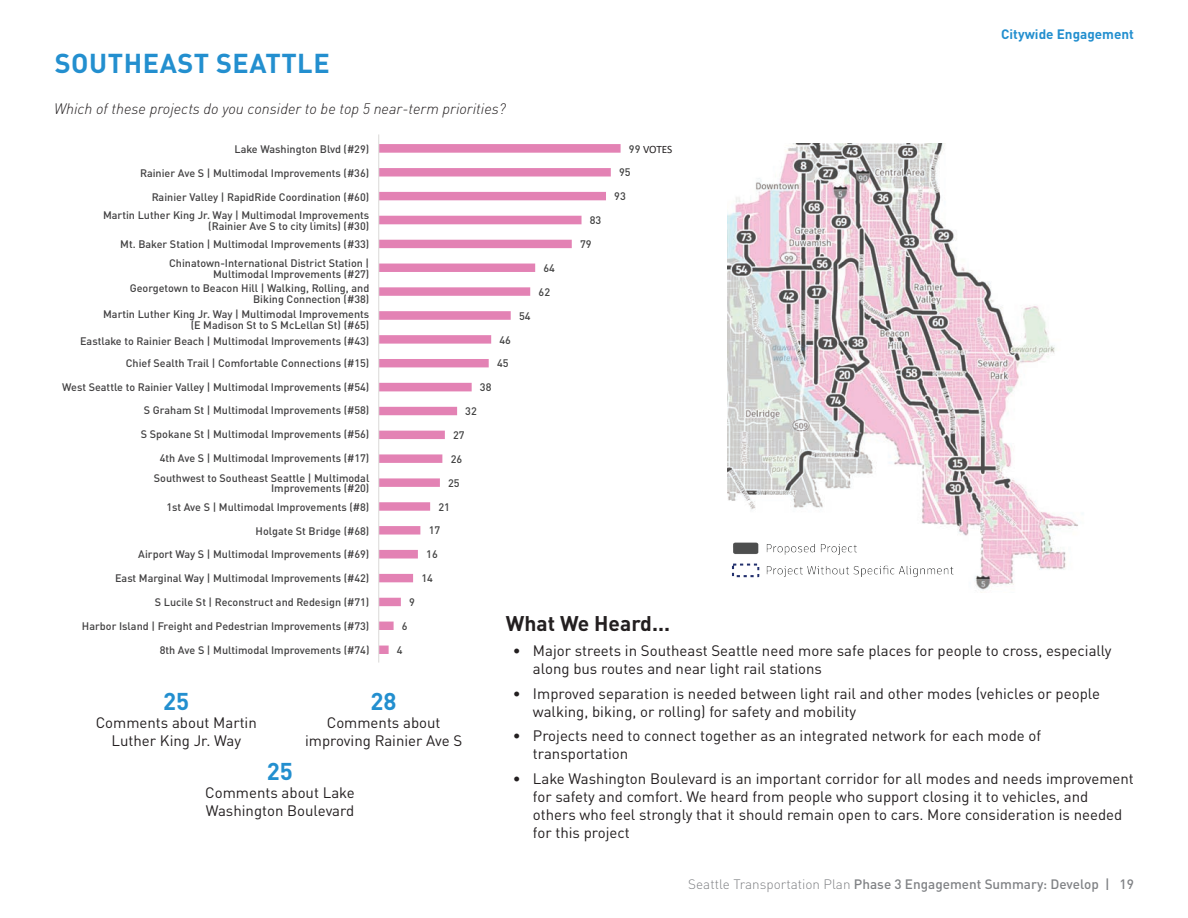
<style>
.page{position:relative;width:1188px;height:918px;background:#fff}
.page>*{position:absolute;margin:0;border:0;box-sizing:border-box;transform-origin:0 0}
.t1{font:700 27px "DIN Pro";letter-spacing:.02em;color:#238fcf}
.t2{font:700 24px "DIN Pro";color:#238fcf}
.t3{font:700 21px "DIN Pro";color:#231f20}
.t4{font:15px/18px "DIN Pro";color:#231f20}
.t5{font:italic 300 15px "DIN Pro";color:#231f20}
.t6{font:500 13.5px "DIN Pro";color:#808285}
.t7{font:700 13.5px "DIN Pro";color:#238fcf}
.t8{font:11.25px "Calibri";letter-spacing:-.01em;color:#231f20}
.t9{font:500 10.8px/10.8px "DIN Pro";color:#424142;text-align:right}
.t10{font:500 10.8px "DIN Pro";color:#414141}
.s1{font-family:"DIN Pro";font-weight:500;font-size:10.8px;color:#414141}
.s2{font-weight:300}
</style>
<div class="page">
<svg style="left:379px;top:144px;width:242px;height:510px"></svg>
<hr style="left:378px;top:134px;width:1px;height:529px;background:#dbd9d8">
<img style="left:727px;top:144px;width:356px;height:446px">
<img style="left:727px;top:534px;width:231px;height:56px">
<h1 class="t1" style="left:55px;top:41px;width:276px">SOUTHEAST SEATTLE</h1>
<h3 class="t5" style="left:54px;top:97px;width:453px">Which of these projects do you consider to be top 5 near-term priorities?</h3>
<p class="t7" style="left:1001px;top:23px;width:134px">Citywide Engagement</p>
<p class="t9" style="left:235px;top:142px;width:136px">Lake Washington Blvd (#29)</p>
<p class="t8" style="left:629px;top:141px;width:45px"><span class="s1">99</span> VOTES</p>
<p class="t9" style="left:140px;top:166px;width:231px">Rainier Ave S | Multimodal Improvements (#36)</p>
<p class="t9" style="left:103px;top:186px;width:268px;line-height:18.9px">Rainier Valley | RapidRide Coordination (#60)<br>Martin Luther King Jr. Way | Multimodal Improvements</p>
<p class="t9" style="left:120px;top:216px;width:251px;line-height:17.5px">(Rainier Ave S to city limits) (#30)<br>Mt. Baker Station | Multimodal Improvements (#33)</p>
<p class="t9" style="left:169px;top:256px;width:202px">Chinatown-International District Station |<br>Multimodal Improvements (#27)</p>
<p class="t9" style="left:130px;top:282px;width:241px">Georgetown to Beacon Hill | Walking, Rolling, and<br>Biking Connection (#38)</p>
<p class="t9" style="left:103px;top:308px;width:268px">Martin Luther King Jr. Way | Multimodal Improvements (E Madison St to S McLellan St) (#65)</p>
<p class="t9" style="left:80px;top:329px;width:291px;line-height:21.6px">Eastlake to Rainier Beach | Multimodal Improvements (#43)<br>Chief Sealth Trail | Comfortable Connections (#15)</p>
<p class="t9" style="left:62px;top:380px;width:309px">West Seattle to Rainier Valley | Multimodal Improvements (#54)</p>
<p class="t9" style="left:144px;top:404px;width:227px">S Graham St | Multimodal Improvements (#58)</p>
<p class="t9" style="left:141px;top:428px;width:230px">S Spokane St | Multimodal Improvements (#56)</p>
<p class="t9" style="left:154px;top:447px;width:217px;line-height:20.2px;text-align:center">4th Ave S | Multimodal Improvements (#17)<br>Southwest to Southeast Seattle | Multimodal</p>
<p class="t9" style="left:166px;top:477px;width:204px;line-height:18.9px">Improvements (#20)<br>1st Ave S | Multimodal Improvements (#8)</p>
<p class="t9" style="left:256px;top:524px;width:115px">Holgate St Bridge (#68)</p>
<p class="t9" style="left:138px;top:548px;width:233px">Airport Way S | Multimodal Improvements (#69)</p>
<p class="t9" style="left:115px;top:572px;width:256px">East Marginal Way | Multimodal Improvements (#42)</p>
<p class="t9" style="left:155px;top:595px;width:216px">S Lucile St | Reconstruct and Redesign (#71)</p>
<p class="t9" style="left:82px;top:619px;width:289px">Harbor Island | Freight and Pedestrian Improvements (#73)</p>
<p class="t9" style="left:160px;top:643px;width:211px">8th Ave S | Multimodal Improvements (#74)</p>
<p class="t10" style="left:619px;top:164px;width:13px">95</p>
<p class="t10" style="left:614px;top:188px;width:13px">93</p>
<p class="t10" style="left:590px;top:212px;width:13px">83</p>
<p class="t10" style="left:580px;top:235px;width:13px">79</p>
<p class="t10" style="left:543px;top:259px;width:13px">64</p>
<p class="t10" style="left:539px;top:283px;width:13px">62</p>
<p class="t10" style="left:519px;top:307px;width:13px">54</p>
<p class="t10" style="left:500px;top:331px;width:13px">46</p>
<p class="t10" style="left:497px;top:355px;width:13px">45</p>
<p class="t10" style="left:480px;top:379px;width:13px">38</p>
<p class="t10" style="left:465px;top:402px;width:13px">32</p>
<p class="t10" style="left:453px;top:426px;width:13px">27</p>
<p class="t10" style="left:451px;top:450px;width:13px">26</p>
<p class="t10" style="left:448px;top:474px;width:13px">25</p>
<p class="t10" style="left:438px;top:498px;width:13px">21</p>
<p class="t10" style="left:429px;top:522px;width:13px">17</p>
<p class="t10" style="left:426px;top:546px;width:13px">16</p>
<p class="t10" style="left:421px;top:570px;width:13px">14</p>
<p class="t10" style="left:409px;top:593px;width:7px">9</p>
<h3 class="t3" style="left:506px;top:606px;width:166px">What We Heard...</h3>
<h3 class="t4" style="left:533px;top:640px;width:580px;text-indent:-20px">• Major streets in Southeast Seattle need more safe places for people to cross, especially along bus routes and near light rail stations</h3>
<h3 class="t4" style="left:533px;top:683px;width:569px;text-indent:-20px">• Improved separation is needed between light rail and other modes (vehicles or people walking, biking, or rolling) for safety and mobility</h3>
<h3 class="t4" style="left:533px;top:725px;width:510px;text-indent:-20px">• Projects need to connect together as an integrated network for each mode of transportation</h3>
<p class="t4" style="left:533px;top:768px;width:602px;text-indent:-20px">• Lake Washington Boulevard is an important corridor for all modes and needs improvement for safety and comfort. We heard from people who support closing it to vehicles, and others who feel strongly that it should remain open to cars. More consideration is needed for this project</p>
<p class="t10" style="left:402px;top:617px;width:7px">6</p>
<p class="t10" style="left:397px;top:641px;width:7px">4</p>
<h2 class="t2" style="left:163px;top:682px;width:28px">25</h2>
<h3 class="t4" style="left:96px;top:712px;width:163px;text-align:center">Comments about Martin<br>Luther King Jr. Way</h3>
<h2 class="t2" style="left:371px;top:682px;width:28px">28</h2>
<h3 class="t4" style="left:305px;top:712px;width:159px;text-align:center">Comments about improving Rainier Ave S</h3>
<h2 class="t2" style="left:267px;top:751px;width:28px">25</h2>
<h3 class="t4" style="left:205px;top:782px;width:151px">Comments about Lake<br>Washington Boulevard</h3>
<p class="t6" style="left:688px;top:873px;width:447px"><span class="s2">Seattle Transportation Plan</span> Phase 3 Engagement Summary: Develop | 19</p>
</div>
